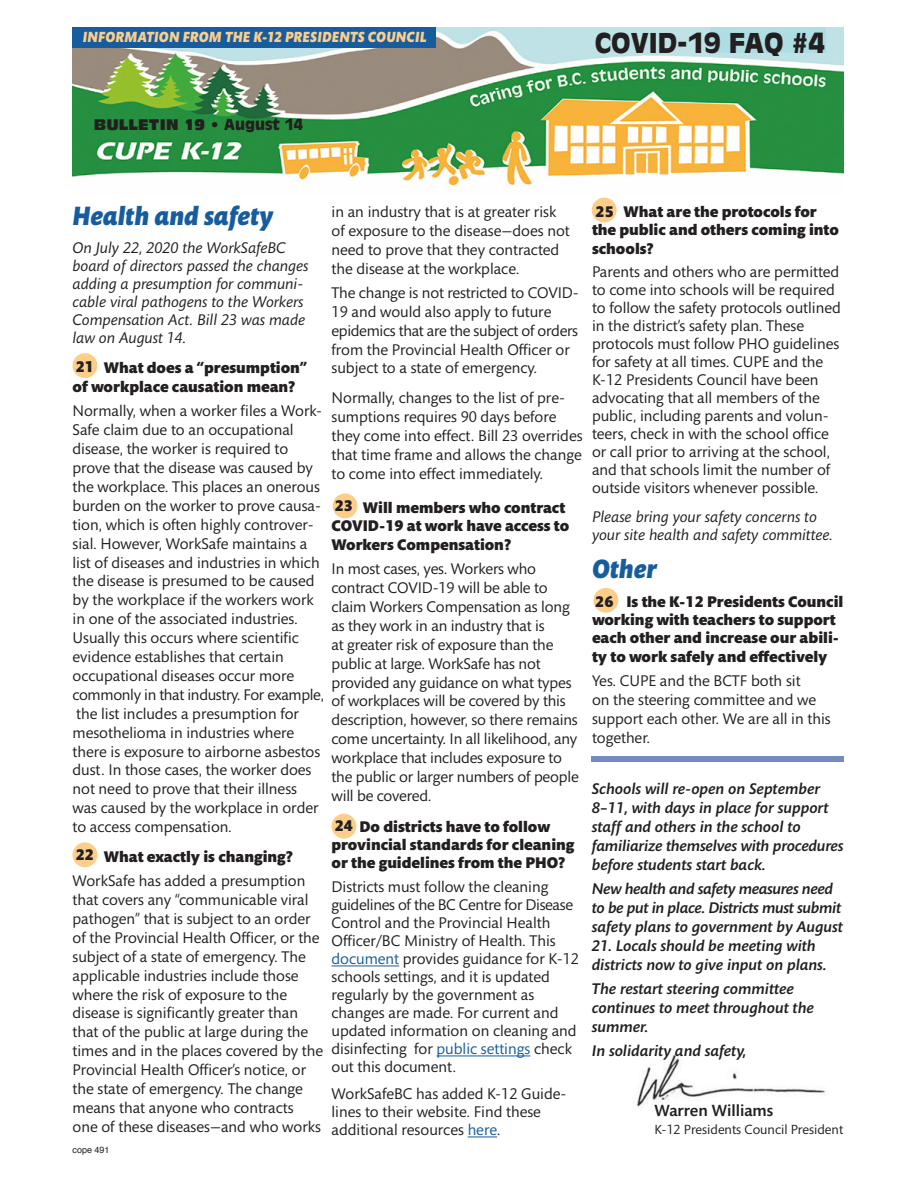
<style>
.page{position:relative;width:918px;height:1188px;background:#fff}
.page>*{position:absolute;margin:0;border:0;box-sizing:border-box;transform-origin:0 0}
.t1{font:italic 900 27px "Mundo Sans Std";color:#175d9e;scale:.9 1}
.t2{font:900 27px "Antique Olive Std";color:#231f20}
.t3{font:500 16.5px "Mundo Sans Std";color:#231f20}
.t4{font:15.75px/18.9px "Mundo Sans Std";color:#231f20}
.t5{font:900 15.75px/18.5px "Mundo Sans Std";color:#231f20}
.t6{font:italic 500 15.75px/18.9px "Mundo Sans Std";color:#231f20}
.t7{font:italic 15.75px/18px "Mundo Sans Std";color:#231f20}
.t8{font:italic 500 15.75px/18.9px "Mundo Sans Std";letter-spacing:-.02em;color:#231f20}
.t9{font:italic 900 15px "Mundo Sans Std";letter-spacing:.015em;color:#fdcd8a;scale:.9 1}
.t10{font:15px "Antique Olive Std Compact";color:#231f20}
.t11{font:13.5px "Mundo Sans Std";color:#231f20}
.t12{font:9px "Helvetica";color:#231f20}
.s1{font-family:"Antique Olive Std";font-weight:900}
.s2{color:#175d9e}
</style>
<div class="page">
<div style="left:333px;top:494px;width:24px;height:24px;background:#fdcd8a;border-radius:50%"></div>
<div style="left:332px;top:814px;width:24px;height:25px;background:#fdcd8a;border-radius:50%"></div>
<hr style="left:332px;top:966px;width:67px;height:1px;background:#175d9e">
<hr style="left:437px;top:1056px;width:93px;height:1px;background:#175d9e">
<svg style="left:468px;top:1137px;width:29px;height:1px"></svg>
<div style="left:593px;top:588px;width:25px;height:25px;background:#fdcd8a;border-radius:50%"></div>
<div style="left:592px;top:198px;width:25px;height:24px;background:#fdcd8a;border-radius:50%"></div>
<div style="left:73px;top:353px;width:24px;height:25px;background:#fdcd8a;border-radius:50%"></div>
<img style="left:636px;top:1054px;width:190px;height:53px">
<img style="left:73px;top:28px;width:771px;height:158px">
<div style="left:73px;top:27px;width:363px;height:21px;background:#175d9e"></div>
<div style="left:711px;top:28px;width:115px;height:25px;background:#aedee3"></div>
<div style="left:73px;top:842px;width:24px;height:25px;background:#fdcd8a;border-radius:50%"></div>
<div style="left:591px;top:756px;width:252px;height:5px;background:#738cbd"></div>
<p class="t9" style="left:83px;top:29px;width:383px">INFORMATION FROM THE K-12 PRESIDENTS COUNCIL</p>
<p class="t10" style="left:94px;top:116px;width:211px">BULLETIN 19 • <span class="s1">August 14</span></p>
<p class="t2" style="left:595px;top:27px;width:232px">COVID-19 FAQ #4</p>
<p class="t1" style="left:73px;top:200px;width:225px">Health and safety</p>
<p class="t7" style="left:73px;top:240px;width:237px">On July 22, 2020 the WorkSafeBC board of directors passed the changes adding a presumption for communi&shy;cable viral pathogens to the Workers<br>Compensation Act. Bill 23 was made law on August 14.</p>
<p class="t5" style="left:73px;top:359px;width:236px;line-height:18.9px">21 What does a “presumption” of workplace causation mean?</p>
<p class="t4" style="left:73px;top:402px;width:253px">Normally, when a worker files a Work-Safe claim due to an occupational disease, the worker is required to prove that the disease was caused by the workplace. This places an onerous burden on the worker to prove causa&shy;tion, which is often highly controver&shy;sial. However, WorkSafe maintains a list of diseases and industries in which the disease is presumed to be caused by the workplace if the workers work in one of the associated industries.<br>Usually this occurs where scientific evidence establishes that certain occupational diseases occur more commonly in that industry. For example, the list includes a presumption for mesothelioma in industries where there is exposure to airborne asbestos dust. In those cases, the worker does not need to prove that their illness was caused by the workplace in order to access compensation.</p>
<p class="t5" style="left:76px;top:848px;width:219px">22 What exactly is changing?</p>
<p class="t4" style="left:73px;top:872px;width:252px">WorkSafe has added a presumption that covers any “communicable viral pathogen” that is subject to an order of the Provincial Health Officer, or the subject of a state of emergency. The applicable industries include those where the risk of exposure to the disease is significantly greater than that of the public at large during the times and in the places covered by the Provincial Health Officer’s notice, or the state of emergency. The change means that anyone who contracts<br>one of these diseases—and who works</p>
<p class="t12" style="left:73px;top:1143px;width:39px">cope 491</p>
<p class="t4" style="left:332px;top:203px;width:240px">in an industry that is at greater risk of exposure to the disease—does not need to prove that they contracted the disease at the workplace.</p>
<p class="t4" style="left:332px;top:284px;width:249px">The change is not restricted to COVID-19 and would also apply to future epidemics that are the subject of orders from the Provincial Health Officer or subject to a state of emergency.</p>
<p class="t4" style="left:332px;top:389px;width:253px">Normally, changes to the list of pre&shy;sumptions requires 90 days before they come into effect. Bill 23 overrides that time frame and allows the change to come into effect immediately.</p>
<p class="t5" style="left:332px;top:499px;width:239px">23 Will members who contract<br>COVID-19 at work have access to<br>Workers Compensation?</p>
<p class="t4" style="left:332px;top:560px;width:249px">In most cases, yes. Workers who contract COVID-19 will be able to claim Workers Compensation as long as they work in an industry that is<br>at greater risk of exposure than the public at large. WorkSafe has not provided any guidance on what types of workplaces will be covered by this description, however, so there remains come uncertainty. In all likelihood, any workplace that includes exposure to the public or larger numbers of people will be covered.</p>
<p class="t5" style="left:332px;top:818px;width:244px;line-height:18px">24 Do districts have to follow provincial standards for cleaning or the guidelines from the PHO?</p>
<p class="t4" style="left:332px;top:878px;width:249px;line-height:18px">Districts must follow the cleaning guidelines of the BC Centre for Disease Control and the Provincial Health Officer/BC Ministry of Health. This <span class="s2">document</span> provides guidance for K-12 schools settings, and it is updated regularly by the government as changes are made. For current and updated information on cleaning and disinfecting for <span class="s2">public settings</span> check out this document.</p>
<p class="t4" style="left:332px;top:1085px;width:236px;line-height:18px">WorkSafeBC has added K-12 Guide&shy;lines to their website. Find these additional resources <span class="s2">here</span>.</p>
<p class="t5" style="left:592px;top:202px;width:248px">25 What are the protocols for the public and others coming into schools?</p>
<p class="t4" style="left:592px;top:263px;width:250px;line-height:18px">Parents and others who are permitted to come into schools will be required to follow the safety protocols outlined in the district’s safety plan. These protocols must follow PHO guidelines for safety at all times. CUPE and the K-12 Presidents Council have been advocating that all members of the public, including parents and volun&shy;teers, check in with the school office or call prior to arriving at the school, and that schools limit the number of outside visitors whenever possible.</p>
<p class="t7" style="left:592px;top:508px;width:242px">Please bring your safety concerns to your site health and safety committee.</p>
<p class="t1" style="left:592px;top:554px;width:74px">Other</p>
<p class="t5" style="left:592px;top:593px;width:253px">26 Is the K-12 Presidents Council working with teachers to support each other and increase our abili&shy;ty to work safely and effectively</p>
<p class="t4" style="left:592px;top:672px;width:240px">Yes. CUPE and the BCTF both sit<br>on the steering committee and we support each other. We are all in this together.</p>
<p class="t6" style="left:592px;top:780px;width:253px">Schools will re-open on September 8–11, with days in place for support staff and others in the school to familiarize themselves with procedures before students start back.</p>
<p class="t8" style="left:592px;top:880px;width:253px">New health and safety measures need to be put in place. Districts must submit safety plans to government by August</p>
<p class="t6" style="left:592px;top:937px;width:236px">21. Locals should be meeting with districts now to give input on plans.</p>
<p class="t6" style="left:592px;top:980px;width:224px">The restart steering committee continues to meet throughout the summer.</p>
<p class="t6" style="left:592px;top:1042px;width:156px">In solidarity and safety,</p>
<p class="t3" style="left:655px;top:1102px;width:120px">Warren Williams</p>
<p class="t11" style="left:655px;top:1122px;width:190px">K-12 Presidents Council President</p>
</div>
